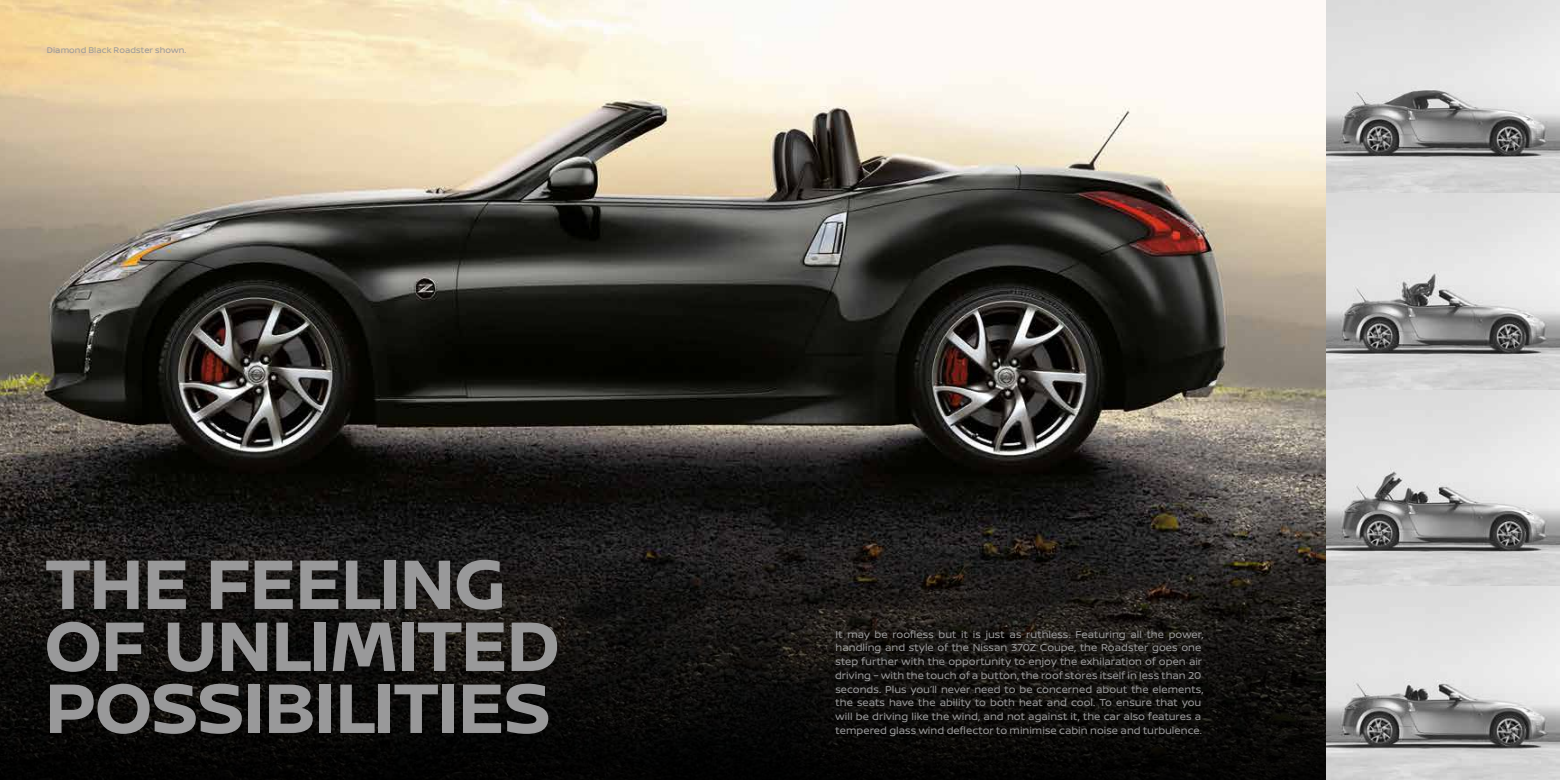
<style>
.page{position:relative;width:1560px;height:780px;background:#fff}
.page>*{position:absolute;margin:0;border:0;box-sizing:border-box;transform-origin:0 0}
.t1{font:700 74.38px/62px "Nissan Brand";letter-spacing:-.02em;color:#99999a}
.t2{font:10.62px/13.8px "Nissan Brand";color:#99999a}
.t3{font:8.75px "Nissan Brand";letter-spacing:.005em;color:#99999a}
</style>
<div class="page">
<img style="left:0;top:0;width:1325px;height:449px">
<svg style="left:0;top:449px;width:1325px;height:331px;background:#161412"></svg>
<img style="left:1325px;top:0;width:234px;height:780px">
<p class="t3" style="left:47px;top:43px;width:141px">Diamond Black Roadster shown.</p>
<h1 class="t1" style="left:44px;top:549px;width:518px">THE FEELING<br>OF UNLIMITED<br>POSSIBILITIES</h1>
<p class="t2" style="left:835px;top:626px;width:370px">It may be roofless but it is just as ruthless. Featuring all the power, handling and style of the Nissan 370Z Coupe, the Roadster goes one step further with the opportunity to enjoy the exhilaration of open air driving – with the touch of a button, the roof stores itself in less than 20 seconds. Plus you’ll never need to be concerned about the elements, the seats have the ability to both heat and cool. To ensure that you will be driving like the wind, and not against it, the car also features a tempered glass wind deflector to minimise cabin noise and turbulence.</p>
</div>
